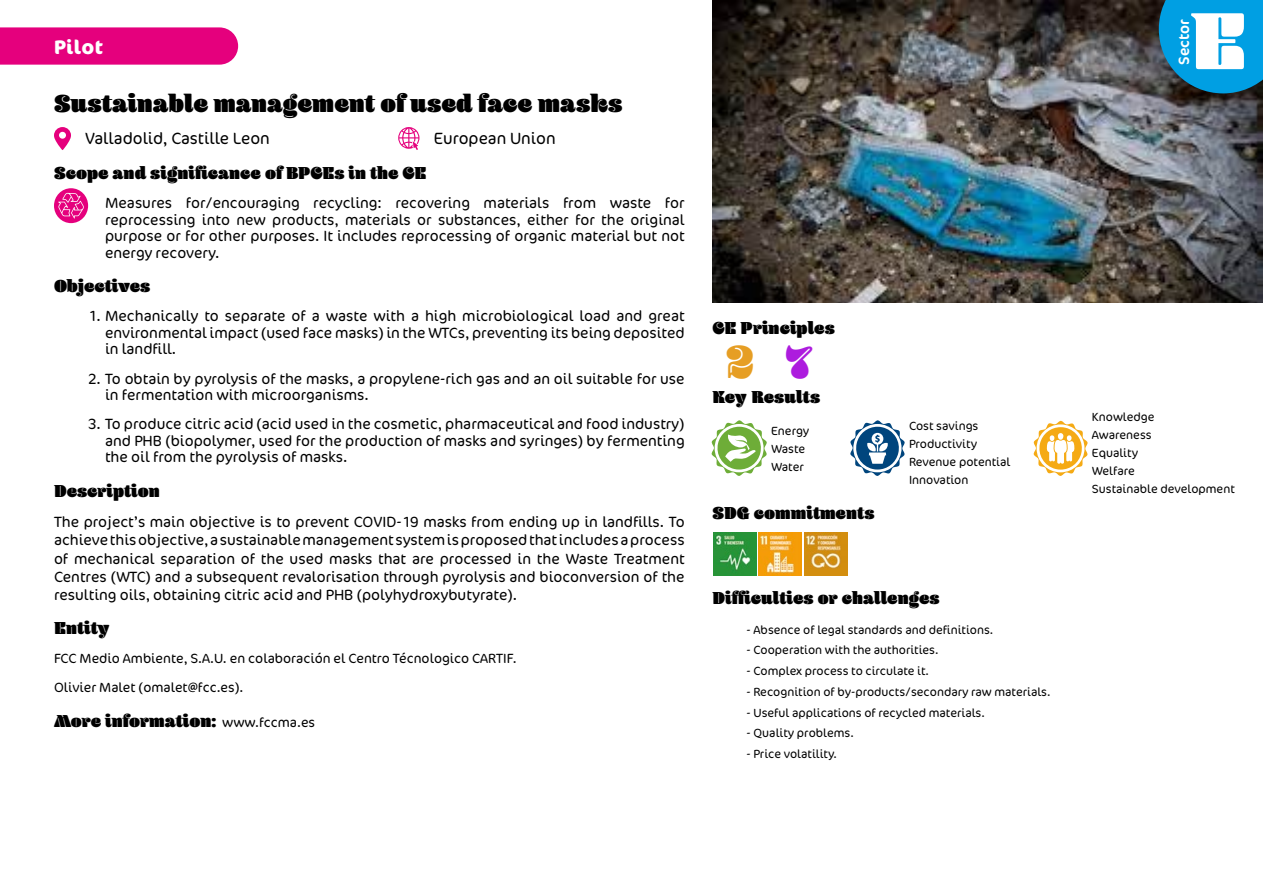
<style>
.page{position:relative;width:1263px;height:893px;background:#fff}
.page>*{position:absolute;margin:0;border:0;box-sizing:border-box;transform-origin:0 0}
.t1{font:900 84px "Blenny";color:#fff}
.t2{font:900 48px "Blenny";color:#e69e24}
.t3{font:900 48px "Blenny";color:#ad1cde}
.t4{font:900 25.5px "Blenny";color:#000}
.t5{font:700 19.5px "Cocon Pro";letter-spacing:.02em;color:#fff}
.t6{font:900 18px "Blenny";color:#000}
.t7{font:300 16.5px "Cocon Pro";color:#000}
.t8{font:300 15px/16.5px "Cocon Pro";color:#000;text-align:justify}
.t9{font:15px "Cocon Pro";color:#fff}
.t10{font:300 13.5px "Cocon Pro";color:#000}
.t11{font:300 12px/18px "Cocon Pro";color:#000}
.s1{font-family:"Cocon Pro";font-weight:300;font-size:13.5px}
</style>
<div class="page">
<div style="left:0;top:27px;width:238px;height:38px;background:#e5007d"></div>
<img style="left:713px;top:0;width:550px;height:303px">
<svg style="left:54px;top:127px;width:17px;height:23px"></svg>
<svg style="left:398px;top:127px;width:21px;height:23px"></svg>
<div style="left:54px;top:188px;width:34px;height:35px;background:#e5007d;border-radius:50%"></div>
<svg style="left:58px;top:193px;width:26px;height:25px"></svg>
<svg style="left:850px;top:420px;width:55px;height:56px"></svg>
<svg style="left:711px;top:420px;width:56px;height:56px"></svg>
<svg style="left:1033px;top:421px;width:55px;height:55px"></svg>
<svg style="left:1159px;top:0;width:104px;height:93px;background:#0692ce"></svg>
<img style="left:713px;top:533px;width:43px;height:42px">
<img style="left:804px;top:533px;width:43px;height:42px">
<img style="left:759px;top:533px;width:43px;height:42px">
<p class="t5" style="left:54px;top:34px;width:50px">Pilot</p>
<p class="t4" style="left:54px;top:88px;width:570px">Sustainable management of used face masks</p>
<p class="t7" style="left:85px;top:127px;width:186px">Valladolid, Castille Leon</p>
<p class="t7" style="left:434px;top:127px;width:123px">European Union</p>
<p class="t6" style="left:54px;top:162px;width:374px">Scope and significance of BPCEs in the CE</p>
<p class="t8" style="left:105px;top:195px;width:581px">Measures for/encouraging recycling: recovering materials from waste for reprocessing into new products, materials or substances, either for the original purpose or for other purposes. It includes reprocessing of organic material but not energy recovery.</p>
<p class="t6" style="left:54px;top:275px;width:98px">Objectives</p>
<p class="t8" style="left:105px;top:308px;width:581px;text-indent:-17px">1. Mechanically to separate of a waste with a high microbiological load and great environmental impact (used face masks) in the WTCs, preventing its being deposited in landfill.</p>
<p class="t8" style="left:105px;top:370px;width:581px;text-indent:-17px">2. To obtain by pyrolysis of the masks, a propylene-rich gas and an oil suitable for use in fermentation with microorganisms.</p>
<p class="t8" style="left:105px;top:416px;width:581px;text-indent:-17px">3. To produce citric acid (acid used in the cosmetic, pharmaceutical and food industry) and PHB (biopolymer, used for the production of masks and syringes) by fermenting the oil from the pyrolysis of masks.</p>
<p class="t6" style="left:54px;top:480px;width:108px">Description</p>
<p class="t8" style="left:54px;top:513px;width:632px;line-height:18px">The project’s main objective is to prevent COVID-19 masks from ending up in landfills. To achieve this objective, a sustainable management system is proposed that includes a process of mechanical separation of the used masks that are processed in the Waste Treatment Centres (WTC) and a subsequent revalorisation through pyrolysis and bioconversion of the resulting oils, obtaining citric acid and PHB (polyhydroxybutyrate).</p>
<p class="t6" style="left:54px;top:617px;width:58px">Entity</p>
<p class="t10" style="left:54px;top:650px;width:464px">FCC Medio Ambiente, S.A.U. en colaboración el Centro Técnologico CARTIF.</p>
<p class="t10" style="left:54px;top:679px;width:191px">Olivier Malet (omalet@fcc.es).</p>
<p class="t6" style="left:54px;top:710px;width:263px">More information: <span class="s1">www.fccma.es</span></p>
<p class="t6" style="left:713px;top:317px;width:124px">CE Principles</p>
<h1 class="t2" style="left:725px;top:334px;width:30px">2</h1>
<h1 class="t3" style="left:785px;top:334px;width:29px">7</h1>
<p class="t6" style="left:713px;top:386px;width:109px">Key Results</p>
<p class="t11" style="left:771px;top:422px;width:39px">Energy<br>Waste<br>Water</p>
<p class="t6" style="left:713px;top:502px;width:164px">SDG commitments</p>
<p class="t11" style="left:909px;top:416px;width:103px">Cost savings<br>Productivity<br>Revenue potential<br>Innovation</p>
<p class="t6" style="left:713px;top:588px;width:229px">Difficulties or challenges</p>
<p class="t11" style="left:747px;top:620px;width:248px">- Absence of legal standards and definitions.</p>
<p class="t11" style="left:747px;top:641px;width:193px">- Cooperation with the authorities.</p>
<p class="t11" style="left:747px;top:662px;width:184px">- Complex process to circulate it.</p>
<p class="t11" style="left:747px;top:683px;width:305px">- Recognition of by-products/secondary raw materials.</p>
<p class="t11" style="left:747px;top:703px;width:240px">- Useful applications of recycled materials.</p>
<p class="t11" style="left:747px;top:724px;width:109px">- Quality problems.</p>
<p class="t11" style="left:747px;top:745px;width:92px">- Price volatility.</p>
<p class="t9" style="left:1174px;top:65px;width:47px;rotate:-90deg">Sector</p>
<p class="t1" style="left:1191px;top:-9px;width:57px">E</p>
<p class="t11" style="left:1092px;top:407px;width:64px">Knowledge</p>
<p class="t11" style="left:1092px;top:425px;width:61px">Awareness</p>
<p class="t11" style="left:1092px;top:443px;width:48px">Equality</p>
<p class="t11" style="left:1092px;top:461px;width:44px">Welfare</p>
<p class="t11" style="left:1092px;top:479px;width:144px">Sustainable development</p>
</div>
